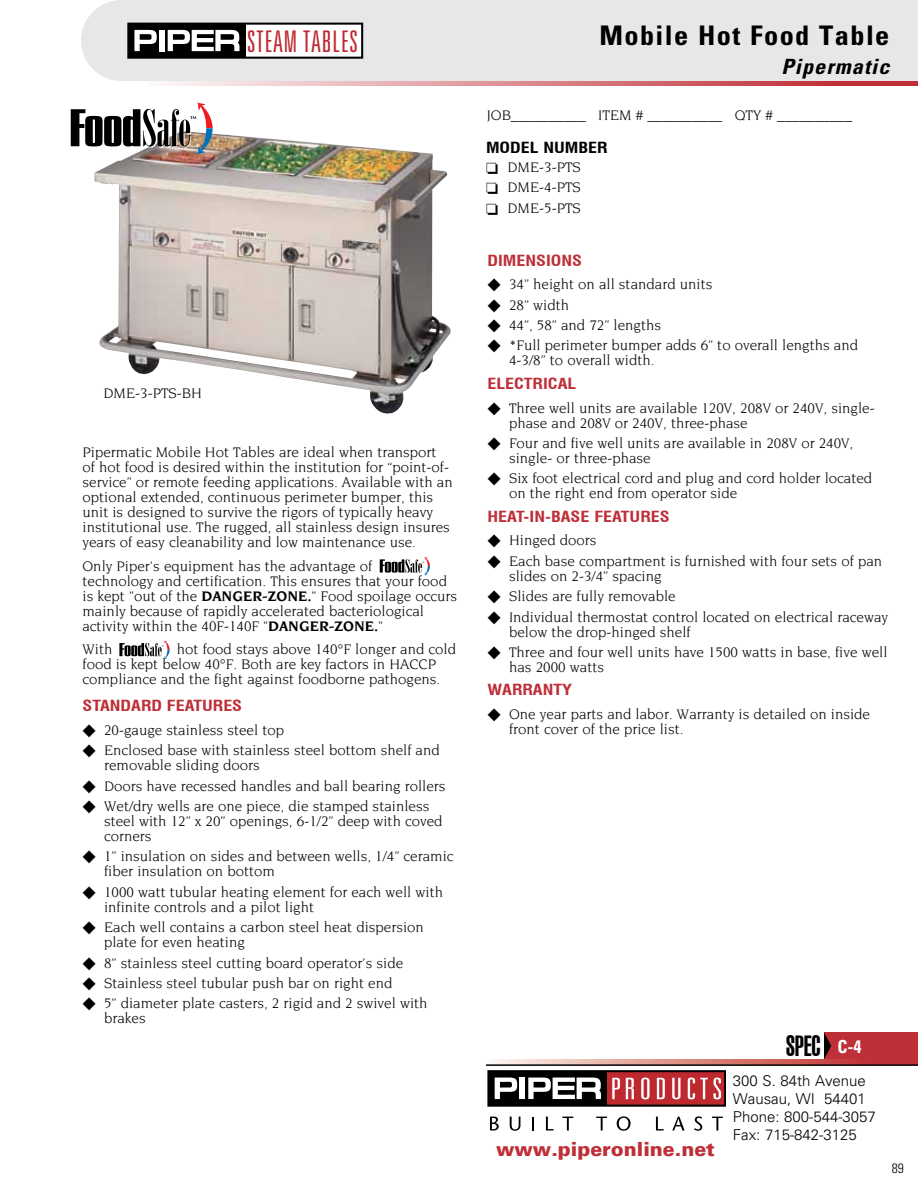
<style>
.page{position:relative;width:918px;height:1188px;background:#fff}
.page>*{position:absolute;margin:0;border:0;box-sizing:border-box;transform-origin:0 0}
.t1{font:300 ultra-condensed 29.85px "Univers";letter-spacing:.025em;color:#be2930}
.t2{font:900 extra-condensed 28.5px "Swiss 911 BT";color:#000}
.t3{font:700 condensed 27px "Univers";letter-spacing:.05em;color:#000;scale:1.05 1}
.t4{font:italic 700 condensed 21px "Univers";letter-spacing:.05em;color:#000;scale:1.05 1}
.t5{font:900 19.5px "Univers";color:#bf2f38}
.t6{font:700 condensed 18px "Univers";color:#fff}
.t7{font:15px/15px "Novarese";color:#000}
.t8{font:700 condensed 15px "Swiss 721 BT";color:#be2f38;scale:1.2 1}
.t9{font:300 15px/18px "Univers";color:#000}
.t10{font:700 condensed 15px "Swiss 721 BT";color:#000;scale:1.2 1}
.t11{font:300 condensed 13.5px "Univers";color:#000}
.s1{font-weight:700}
</style>
<div class="page">
<div style="left:148px;top:65px;width:770px;height:20px;background:linear-gradient(to right,#fdf8f8,#ba1d26)"></div>
<div style="left:122px;top:0;width:796px;height:81px;background:#e6e7e8"></div>
<div style="left:81px;top:0;width:81px;height:81px;background:#e6e7e8;border-radius:50%"></div>
<svg style="left:494px;top:1059px;width:424px;height:5px;background:#d9857f"></svg>
<hr style="left:486px;top:1064px;width:432px;height:2px;background:#000">
<div style="left:127px;top:23px;width:236px;height:36px;background:#fff;border:2px solid #000"></div>
<div style="left:129px;top:24px;width:117px;height:34px;background:#000"></div>
<svg style="left:134px;top:30px;width:23px;height:21px"></svg>
<div style="left:159px;top:30px;width:5px;height:21px;background:#fff"></div>
<svg style="left:168px;top:30px;width:72px;height:21px"></svg>
<div style="left:576px;top:1072px;width:149px;height:34px;background:#be2930"></div>
<div style="left:487px;top:1070px;width:238px;height:37px;border:2px solid #000"></div>
<div style="left:489px;top:1072px;width:118px;height:34px;background:#000"></div>
<svg style="left:495px;top:1078px;width:22px;height:21px"></svg>
<div style="left:520px;top:1078px;width:5px;height:21px;background:#fff"></div>
<svg style="left:528px;top:1078px;width:73px;height:21px"></svg>
<svg style="left:612px;top:1078px;width:8px;height:21px"></svg>
<svg style="left:626px;top:1078px;width:8px;height:21px"></svg>
<svg style="left:641px;top:1078px;width:9px;height:21px"></svg>
<svg style="left:657px;top:1078px;width:8px;height:21px"></svg>
<svg style="left:672px;top:1078px;width:9px;height:21px"></svg>
<svg style="left:688px;top:1078px;width:33px;height:21px"></svg>
<svg style="left:490px;top:1117px;width:9px;height:13px"></svg>
<svg style="left:510px;top:1117px;width:10px;height:14px"></svg>
<svg style="left:532px;top:1117px;width:2px;height:13px"></svg>
<svg style="left:546px;top:1117px;width:8px;height:13px"></svg>
<svg style="left:562px;top:1117px;width:11px;height:13px"></svg>
<svg style="left:596px;top:1117px;width:11px;height:13px"></svg>
<svg style="left:617px;top:1116px;width:14px;height:15px"></svg>
<svg style="left:656px;top:1117px;width:8px;height:13px"></svg>
<svg style="left:672px;top:1117px;width:13px;height:13px"></svg>
<svg style="left:694px;top:1116px;width:8px;height:15px"></svg>
<svg style="left:712px;top:1117px;width:11px;height:13px"></svg>
<div style="left:824px;top:1032px;width:94px;height:27px;background:#bf2f38"></div>
<img style="left:94px;top:133px;width:357px;height:281px">
<svg style="left:380px;top:557px;width:50px;height:18px"></svg>
<svg style="left:119px;top:641px;width:51px;height:18px"></svg>
<svg style="left:71px;top:102px;width:142px;height:52px"></svg>
<svg style="left:824px;top:1032px;width:7px;height:27px"></svg>
<div style="left:89px;top:384px;width:127px;height:21px;background:#fff"></div>
<h1 class="t1" style="left:247px;top:26px;width:112px">STEAM TABLES</h1>
<p class="t7" style="left:104px;top:385px;width:100px">DME-3-PTS-BH</p>
<p class="t7" style="left:82px;top:445px;width:372px">Pipermatic Mobile Hot Tables are ideal when transport of hot food is desired within the institution for “point-of&shy;service” or remote feeding applications. Available with an optional extended, continuous perimeter bumper, this unit is designed to survive the rigors of typically heavy institutional use. The rugged, all stainless design insures years of easy cleanability and low maintenance use.</p>
<p class="t7" style="left:82px;top:558px;width:376px">Only Piper's equipment has the advantage of<br>technology and certification. This ensures that your food is kept "out of the <span class="s1">DANGER-ZONE.</span>" Food spoilage occurs mainly because of rapidly accelerated bacteriological activity within the 40F-140F "<span class="s1">DANGER-ZONE.</span>"</p>
<p class="t7" style="left:82px;top:642px;width:32px">With</p>
<p class="t7" style="left:83px;top:642px;width:375px;text-indent:94px">hot food stays above 140°F longer and cold food is kept below 40°F. Both are key factors in HACCP compliance and the fight against foodborne pathogens.</p>
<p class="t8" style="left:82px;top:697px;width:135px">STANDARD FEATURES</p>
<p class="t7" style="left:104px;top:719px;width:337px;line-height:20.4px">20-gauge stainless steel top<br>Enclosed base with stainless steel bottom shelf and</p>
<p class="t7" style="left:104px;top:755px;width:343px;line-height:20.4px">removable sliding doors<br>Doors have recessed handles and ball bearing rollers<br>Wet/dry wells are one piece, die stamped stainless</p>
<p class="t7" style="left:104px;top:813px;width:340px">steel with 12” x 20” openings, 6-1/2” deep with coved corners</p>
<p class="t7" style="left:104px;top:849px;width:351px">1” insulation on sides and between wells, 1/4” ceramic fiber insulation on bottom</p>
<p class="t7" style="left:104px;top:884px;width:340px">1000 watt tubular heating element for each well with infinite controls and a pilot light</p>
<p class="t7" style="left:104px;top:920px;width:321px">Each well contains a carbon steel heat dispersion plate for even heating</p>
<p class="t7" style="left:104px;top:952px;width:325px;line-height:20.4px">8” stainless steel cutting board operator’s side<br>Stainless steel tubular push bar on right end<br>5” diameter plate casters, 2 rigid and 2 swivel with</p>
<p class="t7" style="left:104px;top:1011px;width:43px">brakes</p>
<h3 class="t3" style="left:599px;top:19px;width:278px">Mobile Hot Food Table</h3>
<h3 class="t4" style="left:782px;top:53px;width:104px">Pipermatic</h3>
<p class="t7" style="left:487px;top:108px;width:367px">JOB__________ ITEM # __________ QTY # __________</p>
<p class="t10" style="left:486px;top:139px;width:103px">MODEL NUMBER</p>
<p class="t7" style="left:508px;top:157px;width:75px;line-height:20.4px;text-align:justify">DME-3-PTS DME-4-PTS DME-5-PTS</p>
<p class="t8" style="left:488px;top:251px;width:80px">DIMENSIONS</p>
<p class="t7" style="left:509px;top:274px;width:351px;line-height:20.4px">34” height on all standard units<br>28” width<br>44”, 58” and 72” lengths<br>*Full perimeter bumper adds 6” to overall lengths and</p>
<p class="t7" style="left:509px;top:353px;width:147px">4-3/8” to overall width.</p>
<p class="t8" style="left:488px;top:374px;width:76px">ELECTRICAL</p>
<p class="t7" style="left:509px;top:400px;width:367px">Three well units are available 120V, 208V or 240V, single&shy;phase and 208V or 240V, three-phase</p>
<p class="t7" style="left:509px;top:435px;width:346px">Four and five well units are available in 208V or 240V, single- or three-phase</p>
<p class="t7" style="left:509px;top:471px;width:365px">Six foot electrical cord and plug and cord holder located on the right end from operator side</p>
<p class="t8" style="left:488px;top:507px;width:153px">HEAT-IN-BASE FEATURES</p>
<p class="t7" style="left:509px;top:530px;width:375px;line-height:20.4px">Hinged doors<br>Each base compartment is furnished with four sets of pan</p>
<p class="t7" style="left:509px;top:565px;width:381px;line-height:20.4px">slides on 2-3/4” spacing<br>Slides are fully removable<br>Individual thermostat control located on electrical raceway</p>
<p class="t7" style="left:509px;top:621px;width:380px;line-height:20.4px">below the drop-hinged shelf<br>Three and four well units have 1500 watts in base, five well</p>
<p class="t7" style="left:509px;top:659px;width:96px">has 2000 watts</p>
<p class="t8" style="left:488px;top:681px;width:72px">WARRANTY</p>
<p class="t7" style="left:509px;top:706px;width:363px">One year parts and labor. Warranty is detailed on inside front cover of the price list.</p>
<h3 class="t5" style="left:496px;top:1137px;width:220px">www.piperonline.net</h3>
<h2 class="t2" style="left:786px;top:1031px;width:36px">SPEC</h2>
<p class="t6" style="left:838px;top:1035px;width:25px">C-4</p>
<p class="t9" style="left:733px;top:1072px;width:145px">300 S. 84th Avenue<br>Wausau, WI 54401<br>Phone: 800-544-3057<br>Fax: 715-842-3125</p>
<p class="t11" style="left:892px;top:1160px;width:13px">89</p>
</div>
